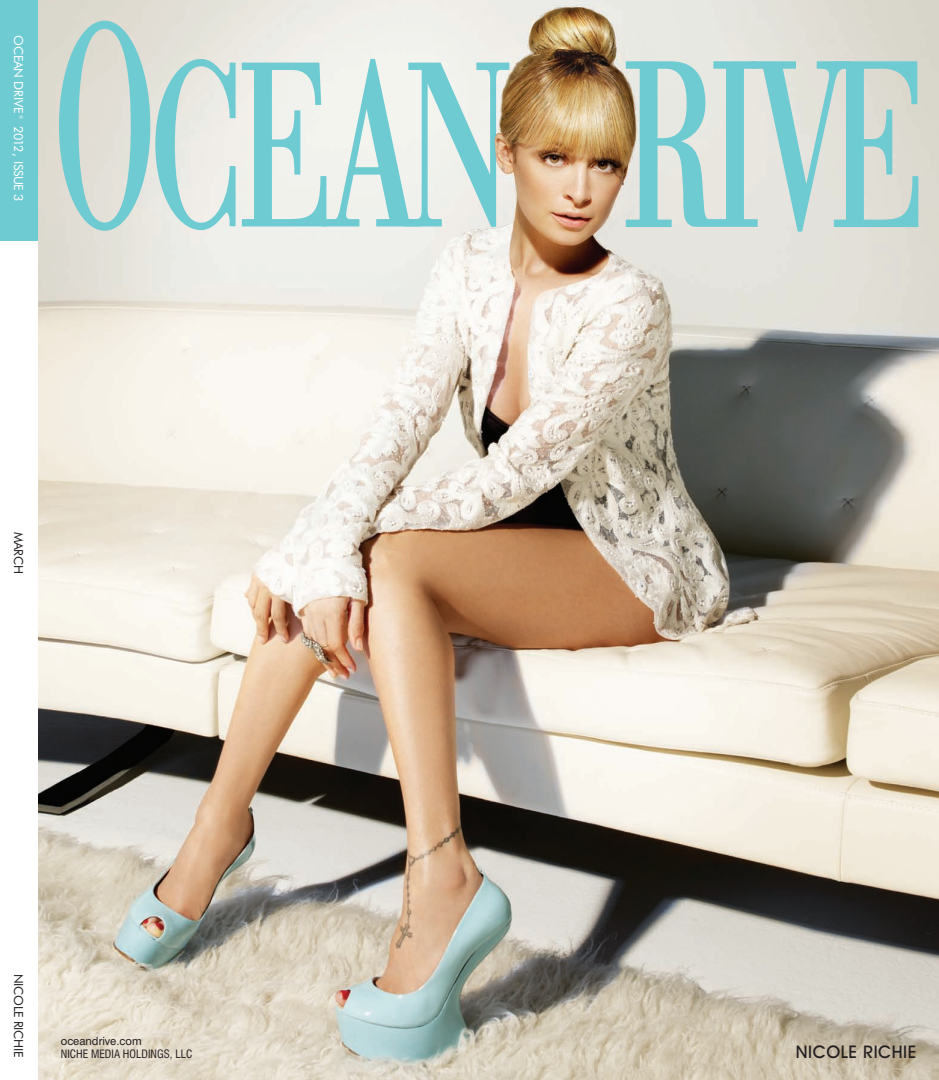
<style>
.page{position:relative;width:939px;height:1080px;background:#fff}
.page>*{position:absolute;margin:0;border:0;box-sizing:border-box;transform-origin:0 0}
.t1{font:500 17.5px "Avant Garde IT Cby BT";letter-spacing:.03em;color:#231f20}
.t2{font:12.5px "Futura BT";letter-spacing:-.04em;color:#fff}
.t3{font:12.5px "Futura BT";letter-spacing:-.02em;color:#231f20}
.t4{font:condensed 11.25px "Swiss 721 BT";color:#231f20}
.t5{font:11.25px "Swiss 721 BT";color:#231f20}
.t6{font:5px "Futura BT";color:#fff}
</style>
<div class="page">
<div style="left:0;top:0;width:38px;height:241px;background:#6fcbd2"></div>
<img style="left:38px;top:0;width:900px;height:1080px">
<svg style="left:57px;top:19px;width:454px;height:330px;background:#d8e6e2"></svg>
<svg style="left:652px;top:59px;width:268px;height:175px;background:#b8d9d7"></svg>
<img style="left:471px;top:0;width:181px;height:260px">
<p class="t2" style="left:26px;top:35px;width:79px;rotate:90deg">ocean drive</p>
<p class="t6" style="left:24px;top:115px;width:6px;rotate:90deg">®</p>
<p class="t2" style="left:26px;top:126px;width:77px;rotate:90deg">2012 , Issue 3</p>
<p class="t3" style="left:26px;top:532px;width:44px;rotate:90deg">march</p>
<p class="t3" style="left:26px;top:974px;width:85px;rotate:90deg">N icole Richie</p>
<p class="t5" style="left:61px;top:1034px;width:82px">oceandrive.com</p>
<p class="t4" style="left:61px;top:1047px;width:133px">NICHE MEDIA HOLDINGS, LLC</p>
<h1 class="t1" style="left:795px;top:1041px;width:122px">NICOLE RICHIE</h1>
</div>
